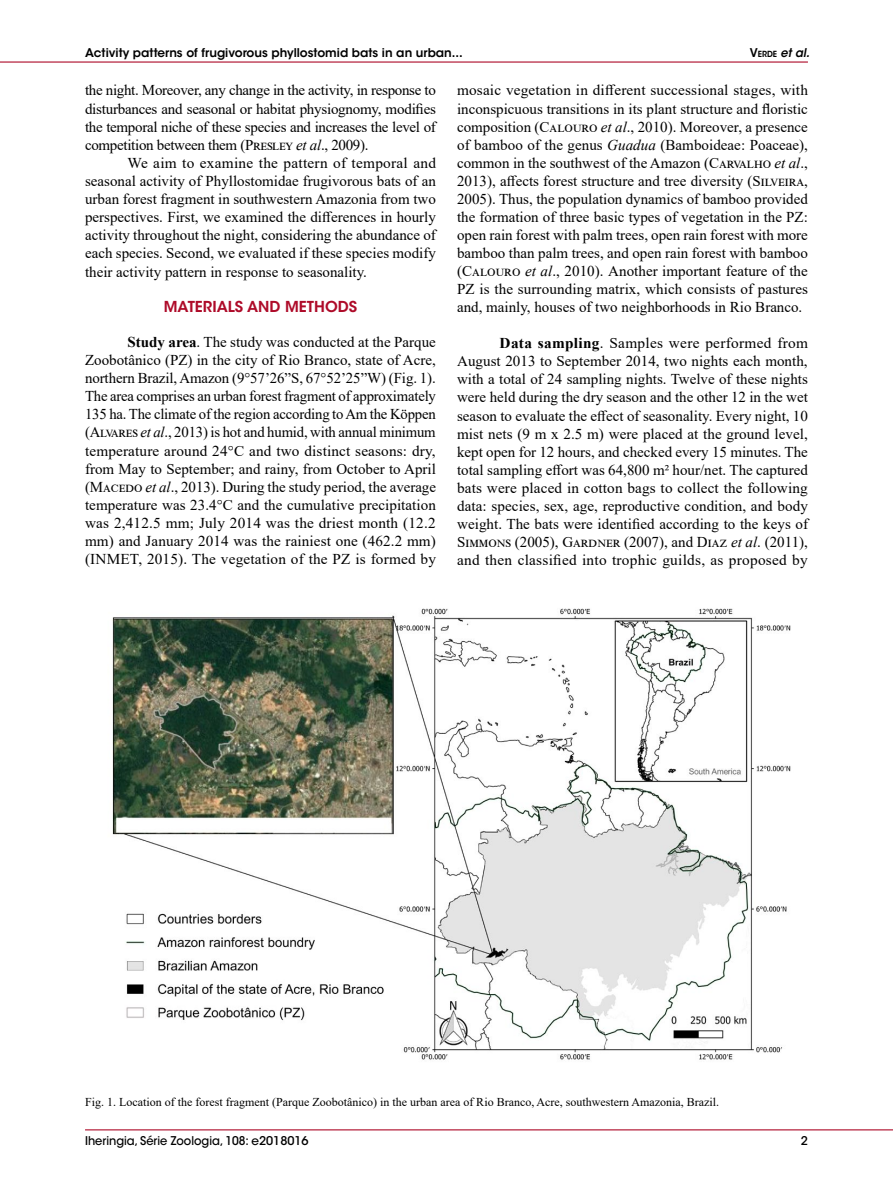
<style>
.page{position:relative;width:893px;height:1191px;background:#fff}
.page>*{position:absolute;margin:0;border:0;box-sizing:border-box;transform-origin:0 0}
.t1{font:15px/18px "Times New Roman";color:#000;text-align:justify}
.t2{font:600 15px "ITC Avant Garde Std";color:#ae0b29}
.t3{font:12px "Times New Roman";color:#000}
.t4{font:600 12px "ITC Avant Garde Std";color:#000}
.t5{font:500 12px "ITC Avant Garde Std";color:#000;scale:.95 1}
.t6{font:italic 600 12px "ITC Avant Garde Std";color:#000;scale:.95 1}
.t7{font:500 12px "ITC Avant Garde Std";color:#000}
.s1{font-style:normal}
.s2{font-style:normal;font-size:8.4px}
.s3{font-style:italic}
.s4{font-weight:700}
</style>
<div class="page">
<hr style="left:0;top:61px;width:808px;height:2px;background:#ae0b29">
<hr style="left:85px;top:1129px;width:808px;height:1px;background:#ae0b29">
<img style="left:112px;top:608px;width:679px;height:452px">
<p class="t4" style="left:85px;top:45px;width:379px">Activity patterns of frugivorous phyllostomid bats in an urban...</p>
<p class="t6" style="left:750px;top:45px;width:64px"><span class="s1">V</span><span class="s2">ERDE</span> et al.</p>
<p class="t1" style="left:85px;top:81px;width:352px">the night. Moreover, any change in the activity, in response to disturbances and seasonal or habitat physiognomy, modifies the temporal niche of these species and increases the level of competition between them (Presley <span class="s3">et al</span>., 2009).</p>
<p class="t1" style="left:85px;top:153px;width:352px;text-indent:43px">We aim to examine the pattern of temporal and seasonal activity of Phyllostomidae frugivorous bats of an urban forest fragment in southwestern Amazonia from two perspectives. First, we examined the differences in hourly activity throughout the night, considering the abundance of each species. Second, we evaluated if these species modify their activity pattern in response to seasonality.</p>
<p class="t2" style="left:164px;top:297px;width:195px">MATERIALS AND METHODS</p>
<p class="t1" style="left:85px;top:332px;width:352px;text-indent:43px"><span class="s4">Study area</span>. The study was conducted at the Parque Zoobotânico (PZ) in the city of Rio Branco, state of Acre, northern Brazil, Amazon (9°57’26”S, 67°52’25”W) (Fig. 1).<br>The area comprises an urban forest fragment of approximately 135 ha. The climate of the region according to Am the Köppen (Alvares <span class="s3">et al</span>., 2013) is hot and humid, with annual minimum temperature around 24°C and two distinct seasons: dry, from May to September; and rainy, from October to April (Macedo <span class="s3">et al</span>., 2013). During the study period, the average temperature was 23.4°C and the cumulative precipitation was 2,412.5 mm; July 2014 was the driest month (12.2 mm) and January 2014 was the rainiest one (462.2 mm) (INMET, 2015). The vegetation of the PZ is formed by</p>
<p class="t1" style="left:457px;top:81px;width:352px">mosaic vegetation in different successional stages, with inconspicuous transitions in its plant structure and floristic composition (Calouro <span class="s3">et al</span>., 2010). Moreover, a presence of bamboo of the genus <span class="s3">Guadua</span> (Bamboideae: Poaceae), common in the southwest of the Amazon (Carvalho <span class="s3">et al</span>., 2013), affects forest structure and tree diversity (Silveira, 2005). Thus, the population dynamics of bamboo provided the formation of three basic types of vegetation in the PZ: open rain forest with palm trees, open rain forest with more bamboo than palm trees, and open rain forest with bamboo (Calouro <span class="s3">et al</span>., 2010). Another important feature of the PZ is the surrounding matrix, which consists of pastures and, mainly, houses of two neighborhoods in Rio Branco.</p>
<p class="t1" style="left:457px;top:334px;width:352px;text-indent:43px"><span class="s4">Data sampling</span>. Samples were performed from August 2013 to September 2014, two nights each month, with a total of 24 sampling nights. Twelve of these nights were held during the dry season and the other 12 in the wet season to evaluate the effect of seasonality. Every night, 10 mist nets (9 m x 2.5 m) were placed at the ground level, kept open for 12 hours, and checked every 15 minutes. The total sampling effort was 64,800 m² hour/net. The captured bats were placed in cotton bags to collect the following data: species, sex, age, reproductive condition, and body weight. The bats were identified according to the keys of Simmons (2005), Gardner (2007), and Diaz <span class="s3">et al</span>. (2011), and then classified into trophic guilds, as proposed by</p>
<p class="t3" style="left:85px;top:1093px;width:636px">Fig. 1. Location of the forest fragment (Parque Zoobotânico) in the urban area of Rio Branco, Acre, southwestern Amazonia, Brazil.</p>
<p class="t5" style="left:85px;top:1133px;width:237px">Iheringia, Série Zoologia, 108: e2018016</p>
<p class="t7" style="left:801px;top:1132px;width:9px">2</p>
</div>
